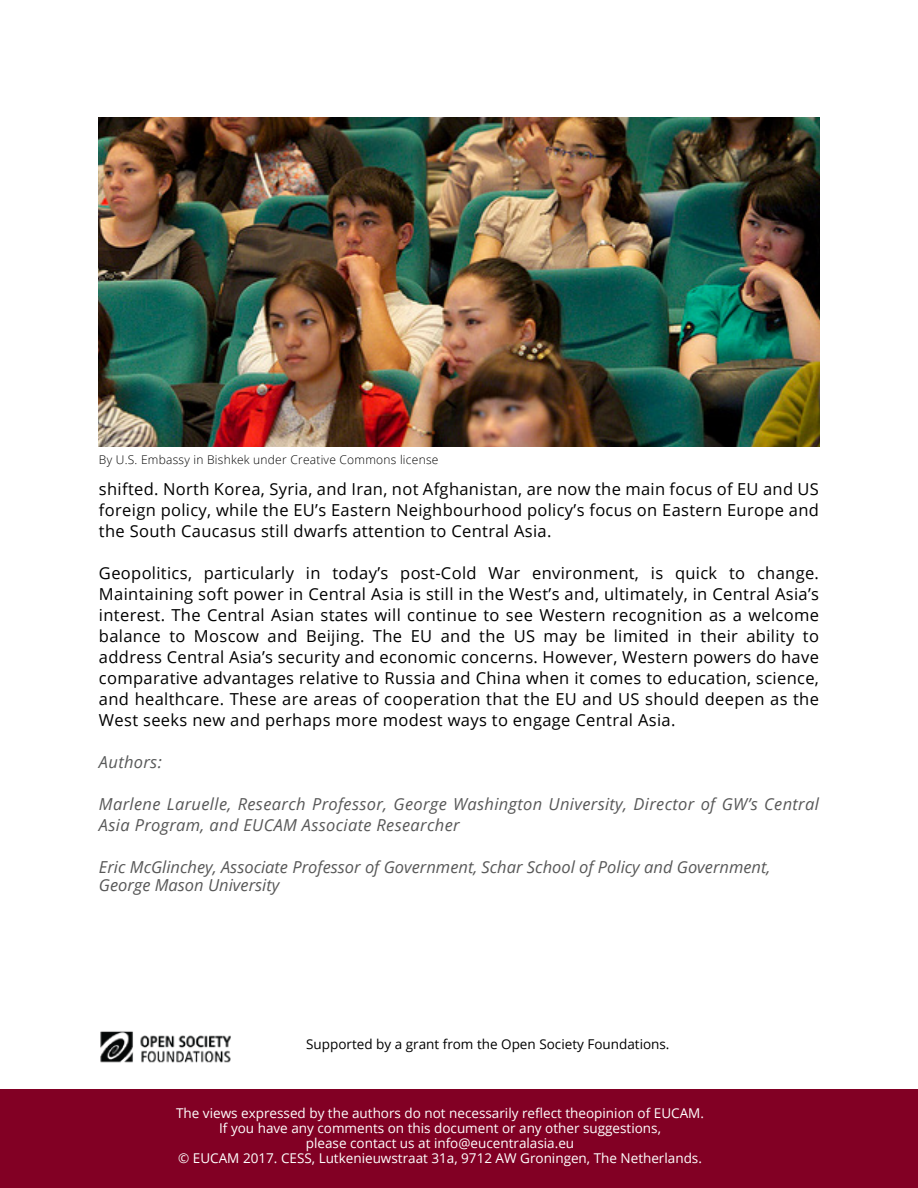
<style>
.page{position:relative;width:918px;height:1188px;background:#fff}
.page>*{position:absolute;margin:0;border:0;box-sizing:border-box;transform-origin:0 0}
.t1{font:16.5px/21px "Open Sans";letter-spacing:.02em;color:#000;text-align:justify}
.t2{font:italic 16.5px/21px "Open Sans";letter-spacing:.02em;color:#585858}
.t3{font:italic 16.5px/18px "Open Sans";color:#585858}
.t4{font:italic 16.5px "Open Sans";letter-spacing:.02em;color:#585959}
.t5{font:13.5px/15px "Open Sans";color:#fff;text-align:center}
.t6{font:13.5px "Open Sans";color:#000}
.t7{font:300 12px "Open Sans";letter-spacing:.02em;color:#000}
</style>
<div class="page">
<div style="left:0;top:1089px;width:918px;height:99px;background:#820024"></div>
<img style="left:99px;top:117px;width:720px;height:329px">
<img style="left:100px;top:1031px;width:131px;height:32px">
<p class="t7" style="left:99px;top:452px;width:341px">By U.S. Embassy in Bishkek under Creative Commons license</p>
<p class="t1" style="left:99px;top:478px;width:722px">shifted. North Korea, Syria, and Iran, not Afghanistan, are now the main focus of EU and US foreign policy, while the EU’s Eastern Neighbourhood policy’s focus on Eastern Europe and the South Caucasus still dwarfs attention to Central Asia.</p>
<p class="t1" style="left:99px;top:562px;width:722px">Geopolitics, particularly in today’s post-Cold War environment, is quick to change.<br>Maintaining soft power in Central Asia is still in the West’s and, ultimately, in Central Asia’s interest. The Central Asian states will continue to see Western recognition as a welcome balance to Moscow and Beijing. The EU and the US may be limited in their ability to address Central Asia’s security and economic concerns. However, Western powers do have comparative advantages relative to Russia and China when it comes to education, science, and healthcare. These are areas of cooperation that the EU and US should deepen as the West seeks new and perhaps more modest ways to engage Central Asia.</p>
<p class="t4" style="left:99px;top:750px;width:64px">Authors:</p>
<p class="t2" style="left:99px;top:793px;width:721px">Marlene Laruelle, Research Professor, George Washington University, Director of GW’s Central<br>Asia Program, and EUCAM Associate Researcher</p>
<p class="t3" style="left:99px;top:857px;width:673px">Eric McGlinchey, Associate Professor of Government, Schar School of Policy and Government,<br>George Mason University</p>
<p class="t6" style="left:306px;top:1035px;width:365px">Supported by a grant from the Open Society Foundations.</p>
<p class="t5" style="left:176px;top:1105px;width:529px">The views expressed by the authors do not necessarily reflect theopinion of EUCAM.<br>If you have any comments on this document or any other suggestions,<br>please contact us at info@eucentralasia.eu<br>© EUCAM 2017. CESS, Lutkenieuwstraat 31a, 9712 AW Groningen, The Netherlands.</p>
</div>
